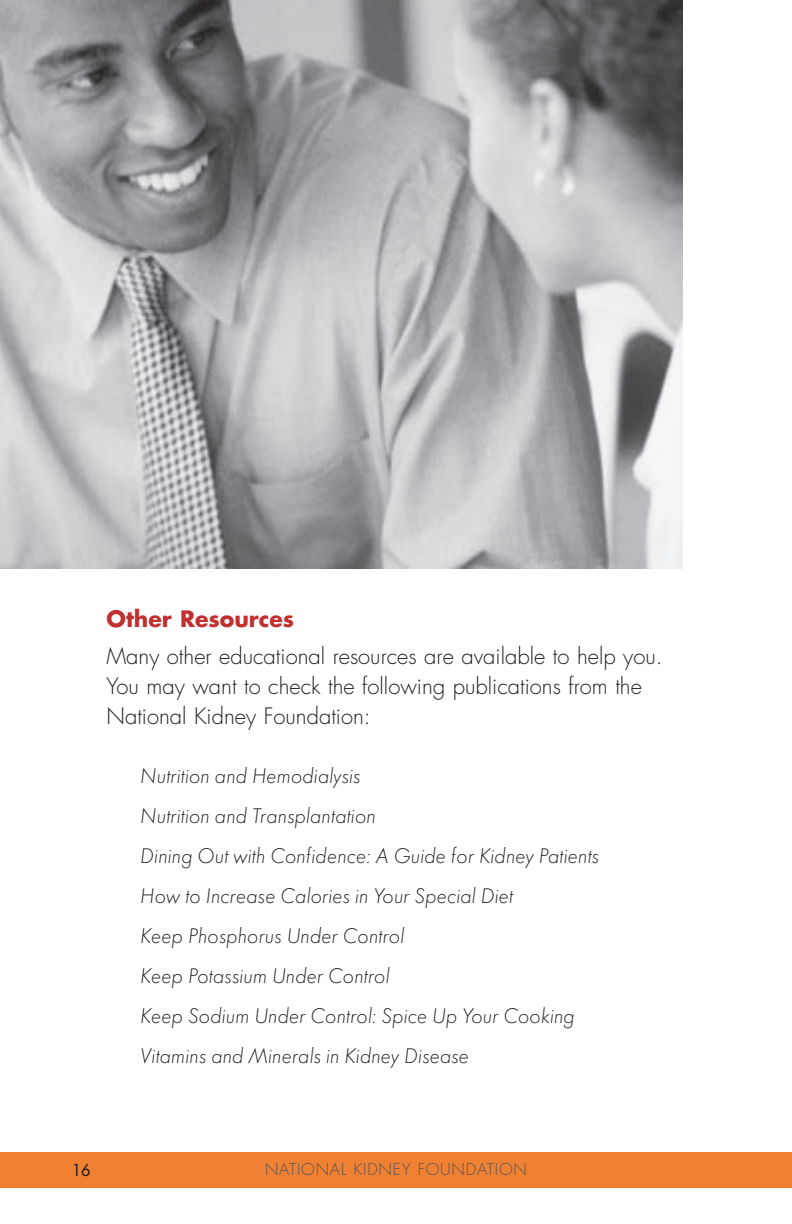
<style>
.page{position:relative;width:792px;height:1224px;background:#fff}
.page>*{position:absolute;margin:0;border:0;box-sizing:border-box;transform-origin:0 0}
.t1{font:22px/40px "Futura Lgt Itl";color:#231f20}
.t2{font:300 22px/30px "Futura";color:#231f20}
.t3{font:700 22px "Futura";color:#c1302e}
.t4{font:300 16px "Futura";letter-spacing:.05em;color:#57585a}
.t5{font:16px "Futura";color:#231f20}
.t6{font:300 14px "Futura";color:#57585a}
</style>
<div class="page">
<div style="left:0;top:1152px;width:792px;height:36px;background:#f08032"></div>
<img style="left:0;top:0;width:682px;height:569px">
<p class="t3" style="left:106px;top:603px;width:189px">Other Resources</p>
<p class="t2" style="left:106px;top:642px;width:558px">Many other educational resources are available to help you.<br>You may want to check the following publications from the<br>National Kidney Foundation:</p>
<p class="t1" style="left:141px;top:757px;width:461px">Nutrition and Hemodialysis<br>Nutrition and Transplantation<br>Dining Out with Confidence: A Guide for Kidney Patients How to Increase Calories in Your Special Diet<br>Keep Phosphorus Under Control<br>Keep Potassium Under Control<br>Keep Sodium Under Control: Spice Up Your Cooking Vitamins and Minerals in Kidney Disease</p>
<p class="t6" style="left:350px;top:1159px;width:165px">National Kidney Foundation</p>
<p class="t5" style="left:72px;top:1159px;width:22px">1616</p>
<p class="t4" style="left:265px;top:1160px;width:263px">NATIONAL KIDNEY FOUNDATION</p>
</div>
